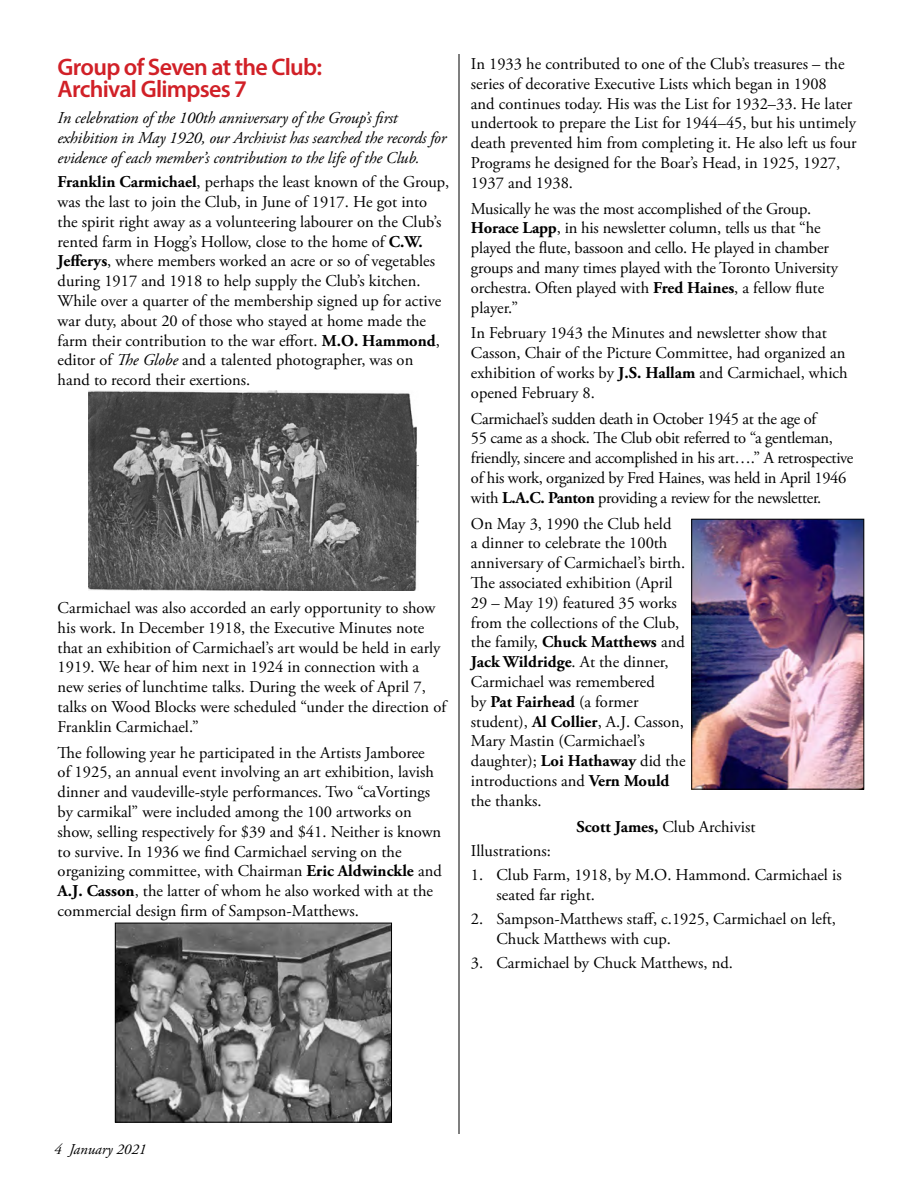
<style>
.page{position:relative;width:918px;height:1188px;background:#fff}
.page>*{position:absolute;margin:0;border:0;box-sizing:border-box;transform-origin:0 0}
.t1{font:600 24px/22.5px "Myriad Pro";letter-spacing:-.03em;color:#d12027}
.t2{font:16.5px/19.8px "Adobe Garamond Pro";color:#000}
.t3{font:16.5px/19.8px "Adobe Garamond Pro";letter-spacing:-.02em;color:#000}
.t4{font:italic 16.5px/19.8px "Adobe Garamond Pro";letter-spacing:-.01em;color:#000}
.t5{font:italic 15px "Adobe Garamond Pro";color:#000}
.s1{font-weight:700}
.s2{font-style:italic}
</style>
<div class="page">
<hr style="left:459px;top:54px;width:1px;height:1080px;background:#000">
<img style="left:89px;top:390px;width:329px;height:200px">
<img style="left:694px;top:521px;width:168px;height:266px">
<div style="left:692px;top:519px;width:172px;height:270px;border:1px solid #000"></div>
<img style="left:117px;top:925px;width:273px;height:195px">
<div style="left:115px;top:923px;width:277px;height:199px;border:1px solid #000"></div>
<h1 class="t1" style="left:58px;top:55px;width:266px">Group of Seven at the Club:<br>Archival Glimpses 7</h1>
<p class="t4" style="left:58px;top:109px;width:390px">In celebration of the 100th anniversary of the Group’s first exhibition in May 1920, our Archivist has searched the records for evidence of each member’s contribution to the life of the Club.</p>
<p class="t2" style="left:58px;top:173px;width:393px"><span class="s1">Franklin Carmichael</span>, perhaps the least known of the Group, was the last to join the Club, in June of 1917. He got into the spirit right away as a volunteering labourer on the Club’s rented farm in Hogg’s Hollow, close to the home of <span class="s1">C.W.<br>Jefferys</span>, where members worked an acre or so of vegetables during 1917 and 1918 to help supply the Club’s kitchen.<br>While over a quarter of the membership signed up for active war duty, about 20 of those who stayed at home made the farm their contribution to the war effort. <span class="s1">M.O. Hammond</span>, editor of <span class="s2">The Globe</span> and a talented photographer, was on hand to record their exertions.</p>
<p class="t2" style="left:58px;top:598px;width:390px">Carmichael was also accorded an early opportunity to show his work. In December 1918, the Executive Minutes note that an exhibition of Carmichael’s art would be held in early 1919. We hear of him next in 1924 in connection with a new series of lunchtime talks. During the week of April 7, talks on Wood Blocks were scheduled “under the direction of Franklin Carmichael.”</p>
<p class="t2" style="left:58px;top:743px;width:386px">The following year he participated in the Artists Jamboree<br>of 1925, an annual event involving an art exhibition, lavish dinner and vaudeville-style performances. Two “caVortings by carmikal” were included among the 100 artworks on show, selling respectively for $39 and $41. Neither is known to survive. In 1936 we find Carmichael serving on the organizing committee, with Chairman <span class="s1">Eric Aldwinckle</span> and <span class="s1">A.J. Casson</span>, the latter of whom he also worked with at the commercial design firm of Sampson-Matthews.</p>
<p class="t2" style="left:471px;top:54px;width:387px">In 1933 he contributed to one of the Club’s treasures – the series of decorative Executive Lists which began in 1908<br>and continues today. His was the List for 1932–33. He later undertook to prepare the List for 1944–45, but his untimely death prevented him from completing it. He also left us four Programs he designed for the Boar’s Head, in 1925, 1927, 1937 and 1938.</p>
<p class="t2" style="left:471px;top:199px;width:369px">Musically he was the most accomplished of the Group.<br><span class="s1">Horace Lapp</span>, in his newsletter column, tells us that “he played the flute, bassoon and cello. He played in chamber groups and many times played with the Toronto University orchestra. Often played with <span class="s1">Fred Haines</span>, a fellow flute player.”</p>
<p class="t2" style="left:471px;top:324px;width:378px">In February 1943 the Minutes and newsletter show that Casson, Chair of the Picture Committee, had organized an exhibition of works by <span class="s1">J.S. Hallam</span> and Carmichael, which opened February 8.</p>
<p class="t3" style="left:471px;top:409px;width:384px">Carmichael’s sudden death in October 1945 at the age of<br>55 came as a shock. The Club obit referred to “a gentleman, friendly, sincere and accomplished in his art….” A retrospective of his work, organized by Fred Haines, was held in April 1946 with <span class="s1">L.A.C. Panton</span> providing a review for the newsletter.</p>
<p class="t2" style="left:471px;top:514px;width:216px">On May 3, 1990 the Club held<br>a dinner to celebrate the 100th anniversary of Carmichael’s birth.<br>The associated exhibition (April<br>29 – May 19) featured 35 works from the collections of the Club, the family, <span class="s1">Chuck Matthews</span> and<br><span class="s1">Jack Wildridge</span>. At the dinner,<br>Carmichael was remembered<br>by <span class="s1">Pat Fairhead</span> (a former student), <span class="s1">Al Collier</span>, A.J. Casson,<br>Mary Mastin (Carmichael’s daughter); <span class="s1">Loi Hathaway</span> did the introductions and <span class="s1">Vern Mould </span>the thanks.</p>
<p class="t2" style="left:576px;top:817px;width:181px"><span class="s1">Scott James,</span> Club Archivist</p>
<p class="t2" style="left:471px;top:841px;width:82px">Illustrations:</p>
<p class="t2" style="left:496px;top:866px;width:347px;text-indent:-25px">1. Club Farm, 1918, by M.O. Hammond. Carmichael is seated far right.</p>
<p class="t2" style="left:496px;top:910px;width:341px;text-indent:-25px">2. Sampson-Matthews staff, c.1925, Carmichael on left,<br>Chuck Matthews with cup.</p>
<p class="t2" style="left:471px;top:954px;width:263px">3. Carmichael by Chuck Matthews, nd.</p>
<p class="t5" style="left:54px;top:1141px;width:94px">4 January 2021</p>
</div>
